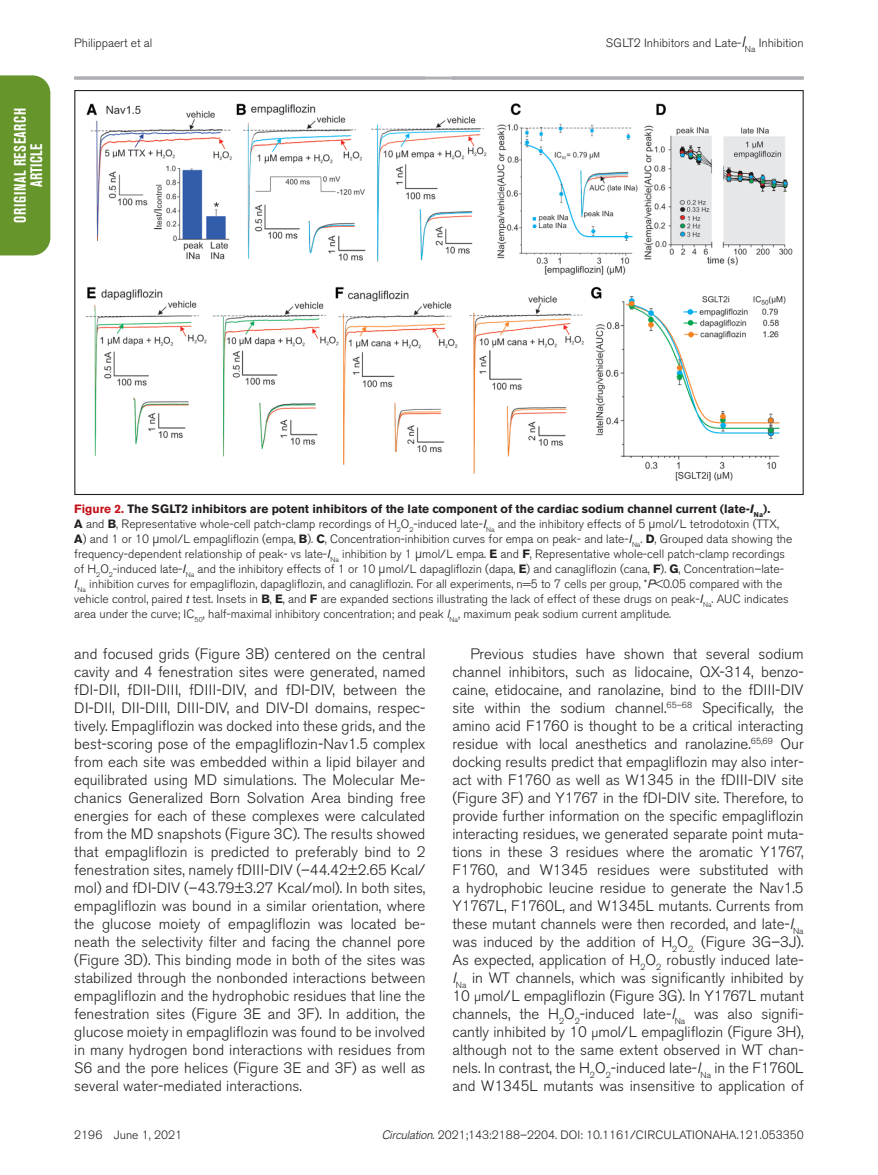
<style>
.page{position:relative;width:878px;height:1175px;background:#fff}
.page>*{position:absolute;margin:0;border:0;box-sizing:border-box;transform-origin:0 0}
.t1{font:700 condensed 16.5px/16.5px "Akzidenz Grotesk BE";letter-spacing:.045em;color:#fff;text-align:center;scale:.9 1}
.t2{font:300 15px/18px "Akzidenz Grotesk BE";letter-spacing:.005em;color:#231f20;text-align:justify}
.t3{font:300 12px/15px "Akzidenz Grotesk BE";color:#231f20}
.s1{font-family:"Akzidenz Grotesk";font-style:italic;font-size:15px}
.s2{font-weight:700;color:#c4121a}
.s3{font-weight:700}
.s4{font-weight:700;font-style:italic}
.s5{font-weight:400;font-style:italic}
.s6{font-size:13.5px}
.s7{font-family:"Akzidenz Grotesk";font-style:italic}
</style>
<div class="page">
<div style="left:0;top:75px;width:50px;height:180px;background:#66952c"></div>
<hr style="left:74px;top:76px;width:381px;height:4px;background:#b9babe">
<svg style="left:452px;top:76px;width:351px;height:4px"></svg>
<svg style="left:74px;top:90px;width:730px;height:405px"></svg>
<p class="t1" style="left:12px;top:223px;width:128px;rotate:-90deg">ORIGINAL RESEARCH<br>ARTICLE</p>
<p class="t3" style="left:74px;top:36px;width:80px">Philippaert et al</p>
<p class="t3" style="left:606px;top:36px;width:199px">SGLT2 Inhibitors and Late-<span class="s1">I</span><sub>Na</sub> Inhibition</p>
<p class="t3" style="left:74px;top:501px;width:719px"><span class="s2">Figure 2.</span> <span class="s3">The SGLT2 inhibitors are potent inhibitors of the late component of the cardiac sodium channel current (late-</span><span class="s4">I</span><sub>Na</sub><span class="s3">).<br>A</span> and <span class="s3">B</span>, Representative whole-cell patch-clamp recordings of H<sub>2</sub>O<sub>2</sub>-induced late-<span class="s5">I</span><sub>Na</sub> and the inhibitory effects of 5 <span class="s6">µ</span>mol/L tetrodotoxin (TTX, <span class="s3">A</span>) and 1 or 10 <span class="s6">µ</span>mol/L empagliflozin (empa, <span class="s3">B</span>). <span class="s3">C</span>, Concentration-inhibition curves for empa on peak- and late-<span class="s5">I</span><sub>Na</sub>. <span class="s3">D</span>, Grouped data showing the frequency-dependent relationship of peak- vs late-<span class="s5">I</span><sub>Na</sub> inhibition by 1 <span class="s6">µ</span>mol/L empa. <span class="s3">E</span> and <span class="s3">F</span>, Representative whole-cell patch-clamp recordings of H<sub>2</sub>O<sub>2</sub>-induced late-<span class="s5">I</span><sub>Na</sub> and the inhibitory effects of 1 or 10 <span class="s6">µ</span>mol/L dapagliflozin (dapa, <span class="s3">E</span>) and canagliflozin (cana, <span class="s3">F</span>). <span class="s3">G</span>, Concentration–late-<span class="s5">I</span><sub>Na</sub> inhibition curves for empagliflozin, dapagliflozin, and canagliflozin. For all experiments, n=5 to 7 cells per group, *<span class="s5">P</span>&lt;0.05 compared with the vehicle control, paired <span class="s5">t</span> test. Insets in <span class="s3">B</span>, <span class="s3">E</span>, and <span class="s3">F</span> are expanded sections illustrating the lack of effect of these drugs on peak-<span class="s5">I</span><sub>Na</sub>. AUC indicates area under the curve; IC<sub>50</sub>, half-maximal inhibitory concentration; and peak <span class="s7">I</span><sub>Na</sub>, maximum peak sodium current amplitude.</p>
<p class="t2" style="left:74px;top:645px;width:353px">and focused grids (Figure 3B) centered on the central cavity and 4 fenestration sites were generated, named fDI-DII, fDII-DIII, fDIII-DIV, and fDI-DIV, between the DI-DII, DII-DIII, DIII-DIV, and DIV-DI domains, respec&shy;tively. Empagliflozin was docked into these grids, and the best-scoring pose of the empagliflozin-Nav1.5 complex from each site was embedded within a lipid bilayer and equilibrated using MD simulations. The Molecular Me&shy;chanics Generalized Born Solvation Area binding free energies for each of these complexes were calculated from the MD snapshots (Figure 3C). The results showed that empagliflozin is predicted to preferably bind to 2 fenestration sites, namely fDIII-DIV (–44.42±2.65 Kcal/ mol) and fDI-DIV (–43.79±3.27 Kcal/mol). In both sites, empagliflozin was bound in a similar orientation, where the glucose moiety of empagliflozin was located be&shy;neath the selectivity filter and facing the channel pore (Figure 3D). This binding mode in both of the sites was stabilized through the nonbonded interactions between empagliflozin and the hydrophobic residues that line the fenestration sites (Figure 3E and 3F). In addition, the glucose moiety in empagliflozin was found to be involved in many hydrogen bond interactions with residues from S6 and the pore helices (Figure 3E and 3F) as well as several water-mediated interactions.</p>
<p class="t2" style="left:452px;top:645px;width:353px;text-indent:18px">Previous studies have shown that several sodium channel inhibitors, such as lidocaine, QX-314, benzo&shy;caine, etidocaine, and ranolazine, bind to the fDIII-DIV site within the sodium channel.<sup>65–68</sup> Specifically, the amino acid F1760 is thought to be a critical interacting residue with local anesthetics and ranolazine.<sup>65,69</sup> Our docking results predict that empagliflozin may also inter&shy;act with F1760 as well as W1345 in the fDIII-DIV site (Figure 3F) and Y1767 in the fDI-DIV site. Therefore, to provide further information on the specific empagliflozin interacting residues, we generated separate point muta&shy;tions in these 3 residues where the aromatic Y1767, F1760, and W1345 residues were substituted with a hydrophobic leucine residue to generate the Nav1.5<br>Y1767L, F1760L, and W1345L mutants. Currents from these mutant channels were then recorded, and late-<span class="s7">I</span><sub>Na </sub>was induced by the addition of H<sub>2</sub>O<sub>2.</sub> (Figure 3G–3J).<br>As expected, application of H<sub>2</sub>O<sub>2</sub> robustly induced late-<span class="s7">I</span><sub>Na</sub> in WT channels, which was significantly inhibited by 10 <span class="s6">µ</span>mol/L empagliflozin (Figure 3G). In Y1767L mutant channels, the H<sub>2</sub>O<sub>2</sub>-induced late-<span class="s7">I</span><sub>Na</sub> was also signifi&shy;cantly inhibited by 10 <span class="s6">µ</span>mol/L empagliflozin (Figure 3H), although not to the same extent observed in WT chan&shy;nels. In contrast, the H<sub>2</sub>O<sub>2</sub>-induced late-<span class="s7">I</span><sub>Na</sub> in the F1760L and W1345L mutants was insensitive to application of</p>
<p class="t3" style="left:74px;top:1127px;width:109px">2196 June 1, 2021</p>
<p class="t3" style="left:382px;top:1127px;width:423px"><span class="s7">Circulation</span>. 2021;143:2188–2204. DOI: 10.1161/CIRCULATIONAHA.121.053350</p>
</div>
